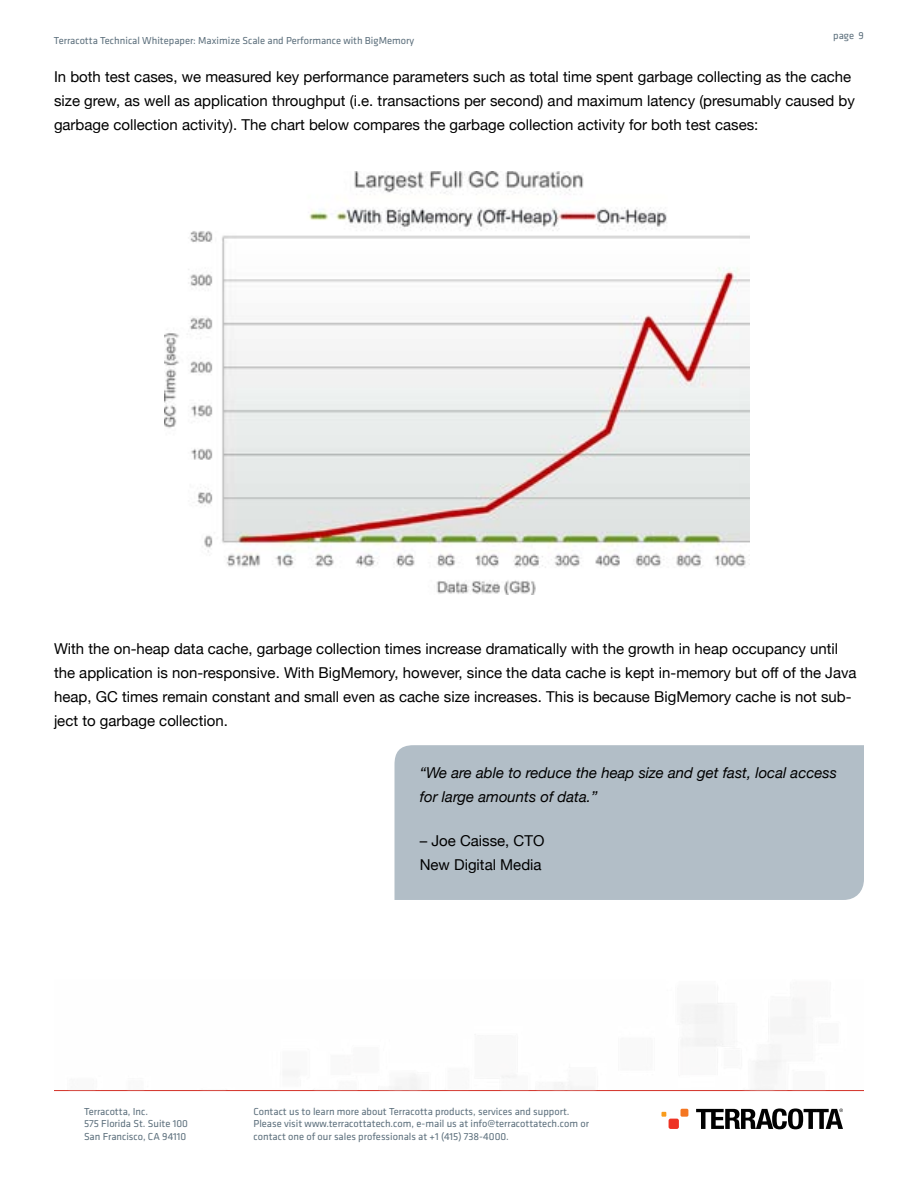
<style>
.page{position:relative;width:918px;height:1188px;background:#fff}
.page>*{position:absolute;margin:0;border:0;box-sizing:border-box;transform-origin:0 0}
.t1{font:15px/24px "Helvetica Neue";color:#000}
.t2{font:italic 15px/24px "Helvetica Neue";color:#000}
.t3{font:10.5px/12.6px "Klavika";color:#5c6f7c}
</style>
<div class="page">
<hr style="left:54px;top:1090px;width:810px;height:1px;background:#d43127">
<div style="left:680px;top:1109px;width:8px;height:8px;background:#f47621;border-radius:2px"></div>
<div style="left:669px;top:1119px;width:10px;height:10px;background:#ee3324;border-radius:2px"></div>
<svg style="left:662px;top:1112px;width:4px;height:5px"></svg>
<svg style="left:696px;top:1108px;width:147px;height:21px"></svg>
<img style="left:165px;top:171px;width:585px;height:423px">
<div style="left:394px;top:745px;width:470px;height:155px;background:#b2bec7"></div>
<p class="t3" style="left:833px;top:29px;width:32px">page 9</p>
<p class="t3" style="left:54px;top:34px;width:362px">Terracotta Technical Whitepaper: Maximize Scale and Performance with BigMemory</p>
<p class="t1" style="left:54px;top:64px;width:802px">In both test cases, we measured key performance parameters such as total time spent garbage collecting as the cache size grew, as well as application throughput (i.e. transactions per second) and maximum latency (presumably caused by garbage collection activity). The chart below compares the garbage collection activity for both test cases:</p>
<p class="t1" style="left:54px;top:636px;width:804px">With the on-heap data cache, garbage collection times increase dramatically with the growth in heap occupancy until the application is non-responsive. With BigMemory, however, since the data cache is kept in-memory but off of the Java heap, GC times remain constant and small even as cache size increases. This is because BigMemory cache is not sub&shy;ject to garbage collection.</p>
<p class="t2" style="left:420px;top:760px;width:419px">“We are able to reduce the heap size and get fast, local access for large amounts of data.”</p>
<p class="t1" style="left:420px;top:828px;width:126px">– Joe Caisse, CTO<br>New Digital Media</p>
<p class="t3" style="left:84px;top:1105px;width:106px">Terracotta, Inc.<br>575 Florida St. Suite 100<br>San Francisco, CA 94110</p>
<p class="t3" style="left:254px;top:1105px;width:337px">Contact us to learn more about Terracotta products, services and support.<br>Please visit www.terracottatech.com, e-mail us at info@terracottatech.com or contact one of our sales professionals at +1 (415) 738-4000.</p>
</div>
